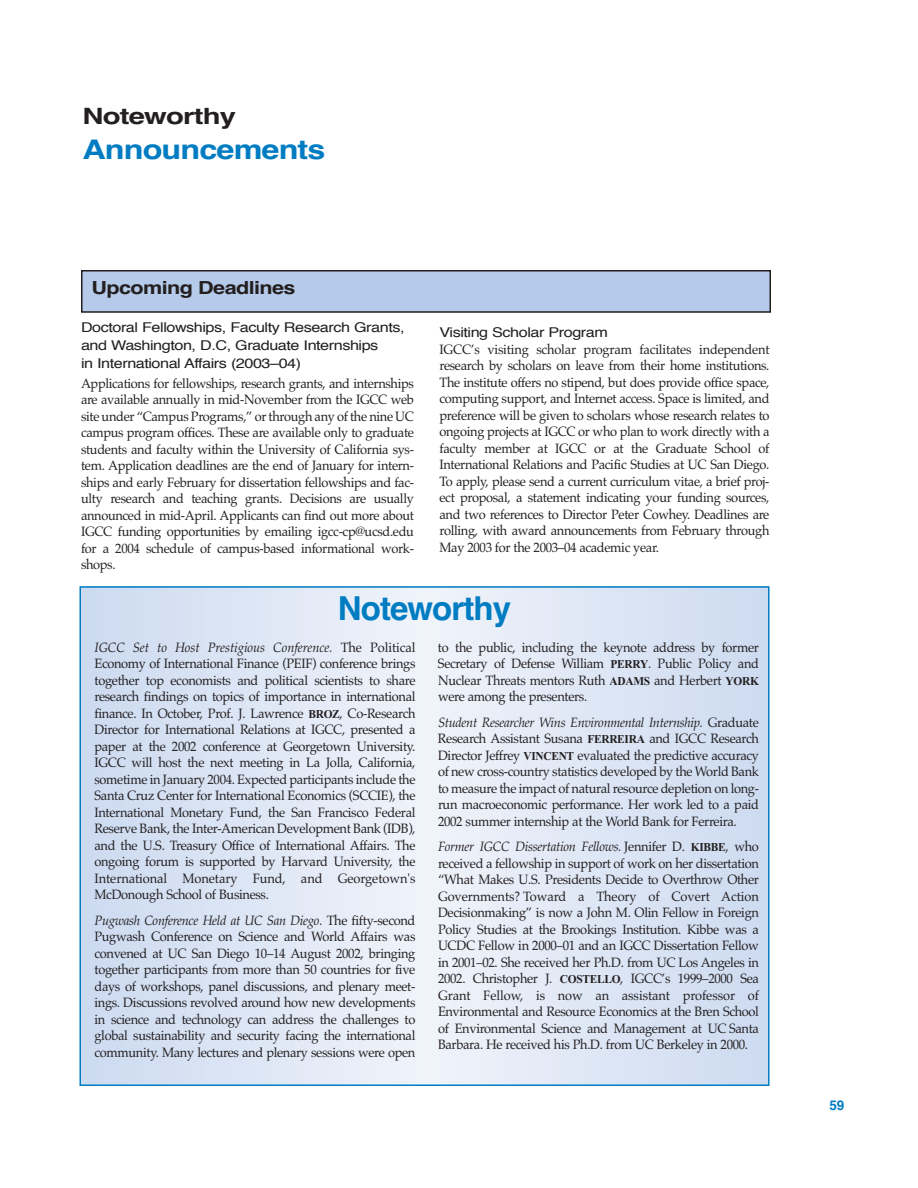
<style>
.page{position:relative;width:918px;height:1188px;background:#fff}
.page>*{position:absolute;margin:0;border:0;box-sizing:border-box;transform-origin:0 0}
.t1{font:700 33px "Helvetica";letter-spacing:-.03em;color:#007cc2}
.t2{font:700 27px "Helvetica";letter-spacing:-.03em;color:#007cc2;scale:1.2 1}
.t3{font:700 22.5px "Helvetica";letter-spacing:-.03em;color:#231f20;scale:1.3 1}
.t4{font:700 18px "Helvetica";letter-spacing:-.03em;color:#231f20;scale:1.2 1}
.t5{font:13.5px/16.5px "Palatino";letter-spacing:-.025em;color:#231f20;text-align:justify;scale:.95 1}
.t6{font:13.5px/18px "Helvetica";letter-spacing:-.03em;color:#231f20;scale:1.2 1}
.t7{font:700 13.5px "Helvetica";color:#007cc2}
.s1{font-style:italic}
.s2{font-family:"Times";font-weight:700;font-size:12px}
</style>
<div class="page">
<svg style="left:83px;top:589px;width:684px;height:494px;background:#dee6f5"></svg>
<div style="left:80px;top:586px;width:690px;height:500px;border:2px solid #007cc2"></div>
<div style="left:82px;top:271px;width:688px;height:41px;background:#b5cbe9"></div>
<div style="left:81px;top:270px;width:690px;height:43px;border:2px solid #231f20"></div>
<h3 class="t3" style="left:82px;top:108px;width:120px">Noteworthy</h3>
<h2 class="t2" style="left:82px;top:140px;width:204px">Announcements</h2>
<h3 class="t4" style="left:92px;top:281px;width:172px">Upcoming Deadlines</h3>
<p class="t6" style="left:81px;top:320px;width:271px">Doctoral Fellowships, Faculty Research Grants, and Washington, D.C, Graduate Internships<br>in International Affairs (2003–04)</p>
<p class="t5" style="left:81px;top:377px;width:352px">Applications for fellowships, research grants, and internships are available annually in mid-November from the IGCC web site under “Campus Programs,” or through any of the nine UC campus program offices. These are available only to graduate students and faculty within the University of California sys&shy;tem. Application deadlines are the end of January for intern&shy;ships and early February for dissertation fellowships and fac&shy;ulty research and teaching grants. Decisions are usually announced in mid-April. Applicants can find out more about IGCC funding opportunities by emailing igcc-cp@ucsd.edu for a 2004 schedule of campus-based informational work&shy;shops.</p>
<h1 class="t1" style="left:338px;top:597px;width:175px">Noteworthy</h1>
<p class="t5" style="left:94px;top:641px;width:339px"><span class="s1">IGCC Set to Host Prestigious Conference.</span> The Political Economy of International Finance (PEIF) conference brings together top economists and political scientists to share research findings on topics of importance in international finance. In October, Prof. J. Lawrence <span class="s2">BROZ</span>, Co-Research Director for International Relations at IGCC, presented a paper at the 2002 conference at Georgetown University.<br>IGCC will host the next meeting in La Jolla, California, sometime in January 2004. Expected participants include the Santa Cruz Center for International Economics (SCCIE), the International Monetary Fund, the San Francisco Federal Reserve Bank, the Inter-American Development Bank (IDB), and the U.S. Treasury Office of International Affairs. The ongoing forum is supported by Harvard University, the International Monetary Fund, and Georgetown's McDonough School of Business.</p>
<p class="t5" style="left:94px;top:914px;width:339px"><span class="s1">Pugwash Conference Held at UC San Diego.</span> The fifty-second Pugwash Conference on Science and World Affairs was convened at UC San Diego 10–14 August 2002, bringing together participants from more than 50 countries for five days of workshops, panel discussions, and plenary meet&shy;ings. Discussions revolved around how new developments in science and technology can address the challenges to global sustainability and security facing the international community. Many lectures and plenary sessions were open</p>
<p class="t6" style="left:440px;top:324px;width:142px">Visiting Scholar Program</p>
<p class="t5" style="left:440px;top:342px;width:349px">IGCC’s visiting scholar program facilitates independent research by scholars on leave from their home institutions.<br>The institute offers no stipend, but does provide office space, computing support, and Internet access. Space is limited, and preference will be given to scholars whose research relates to ongoing projects at IGCC or who plan to work directly with a faculty member at IGCC or at the Graduate School of International Relations and Pacific Studies at UC San Diego.<br>To apply, please send a current curriculum vitae, a brief proj&shy;ect proposal, a statement indicating your funding sources, and two references to Director Peter Cowhey. Deadlines are rolling, with award announcements from February through May 2003 for the 2003–04 academic year.</p>
<p class="t5" style="left:438px;top:641px;width:339px">to the public, including the keynote address by former Secretary of Defense William <span class="s2">PERRY</span>. Public Policy and Nuclear Threats mentors Ruth <span class="s2">ADAMS</span> and Herbert <span class="s2">YORK </span>were among the presenters.</p>
<p class="t5" style="left:438px;top:716px;width:339px"><span class="s1">Student Researcher Wins Environmental Internship.</span> Graduate Research Assistant Susana <span class="s2">FERREIRA</span> and IGCC Research Director Jeffrey <span class="s2">VINCENT</span> evaluated the predictive accuracy of new cross-country statistics developed by the World Bank to measure the impact of natural resource depletion on long&shy;run macroeconomic performance. Her work led to a paid 2002 summer internship at the World Bank for Ferreira.</p>
<p class="t5" style="left:438px;top:840px;width:339px"><span class="s1">Former IGCC Dissertation Fellows.</span> Jennifer D. <span class="s2">KIBBE</span>, who received a fellowship in support of work on her dissertation “What Makes U.S. Presidents Decide to Overthrow Other Governments? Toward a Theory of Covert Action Decisionmaking” is now a John M. Olin Fellow in Foreign Policy Studies at the Brookings Institution. Kibbe was a UCDC Fellow in 2000–01 and an IGCC Dissertation Fellow in 2001–02. She received her Ph.D. from UC Los Angeles in 2002. Christopher J. <span class="s2">COSTELLO</span>, IGCC’s 1999–2000 Sea Grant Fellow, is now an assistant professor of Environmental and Resource Economics at the Bren School of Environmental Science and Management at UC Santa Barbara. He received his Ph.D. from UC Berkeley in 2000.</p>
<p class="t7" style="left:829px;top:1100px;width:17px">59</p>
</div>
